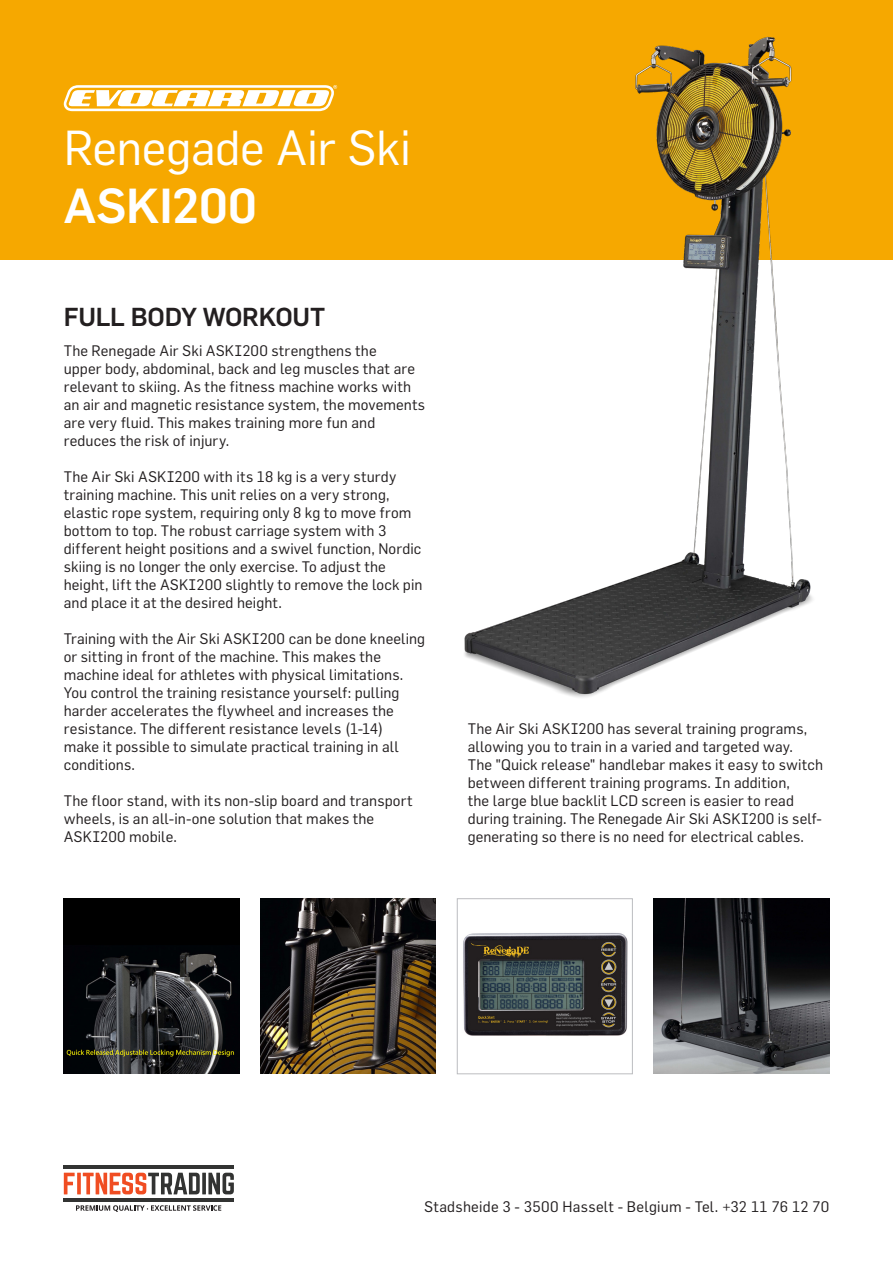
<style>
.page{position:relative;width:893px;height:1263px;background:#fff}
.page>*{position:absolute;margin:0;border:0;box-sizing:border-box;transform-origin:0 0}
.t1{font:48.15px "Flama";letter-spacing:-.01em;color:#fff}
.t2{font:500 48.15px "Flama";letter-spacing:-.005em;color:#fff}
.t3{font:500 25.5px "Flama";letter-spacing:-.015em;color:#231f20}
.t4{font:15px/18px "Flama";letter-spacing:.005em;color:#231f20}
</style>
<div class="page">
<div style="left:0;top:0;width:893px;height:259px;background:#f6a800"></div>
<svg style="left:64px;top:85px;width:273px;height:26px"></svg>
<img style="left:457px;top:36px;width:362px;height:662px">
<svg style="left:64px;top:1173px;width:11px;height:21px"></svg>
<svg style="left:77px;top:1173px;width:4px;height:21px"></svg>
<svg style="left:83px;top:1173px;width:117px;height:21px"></svg>
<svg style="left:202px;top:1173px;width:4px;height:21px"></svg>
<svg style="left:208px;top:1173px;width:26px;height:21px"></svg>
<hr style="left:64px;top:1165px;width:170px;height:4px;background:#323332">
<hr style="left:64px;top:1198px;width:170px;height:4px;background:#323332">
<svg style="left:76px;top:1205px;width:145px;height:7px"></svg>
<img style="left:64px;top:898px;width:175px;height:176px">
<img style="left:260px;top:898px;width:176px;height:176px">
<img style="left:654px;top:898px;width:175px;height:176px">
<img style="left:463px;top:933px;width:165px;height:103px">
<div style="left:457px;top:898px;width:175px;height:176px;border:1px solid #bcbdc0"></div>
<p class="t1" style="left:64px;top:118px;width:349px">Renegade Air Ski</p>
<p class="t2" style="left:64px;top:171px;width:194px">ASKI200</p>
<p class="t3" style="left:64px;top:299px;width:263px">FULL BODY WORKOUT</p>
<p class="t4" style="left:64px;top:341px;width:363px">The Renegade Air Ski ASKI200 strengthens the<br>upper body, abdominal, back and leg muscles that are relevant to skiing. As the fitness machine works with an air and magnetic resistance system, the movements are very fluid. This makes training more fun and reduces the risk of injury.</p>
<p class="t4" style="left:64px;top:467px;width:360px">The Air Ski ASKI200 with its 18 kg is a very sturdy training machine. This unit relies on a very strong, elastic rope system, requiring only 8 kg to move from bottom to top. The robust carriage system with 3 different height positions and a swivel function, Nordic skiing is no longer the only exercise. To adjust the height, lift the ASKI200 slightly to remove the lock pin and place it at the desired height.</p>
<p class="t4" style="left:64px;top:629px;width:363px">Training with the Air Ski ASKI200 can be done kneeling or sitting in front of the machine. This makes the machine ideal for athletes with physical limitations.<br>You control the training resistance yourself: pulling harder accelerates the flywheel and increases the resistance. The different resistance levels (1-14)<br>make it possible to simulate practical training in all conditions.</p>
<p class="t4" style="left:64px;top:791px;width:350px">The floor stand, with its non-slip board and transport wheels, is an all-in-one solution that makes the<br>ASKI200 mobile.</p>
<p class="t4" style="left:468px;top:719px;width:341px">The Air Ski ASKI200 has several training programs, allowing you to train in a varied and targeted way.</p>
<p class="t4" style="left:468px;top:755px;width:357px">The "Quick release" handlebar makes it easy to switch between different training programs. In addition,<br>the large blue backlit LCD screen is easier to read during training. The Renegade Air Ski ASKI200 is self&shy;generating so there is no need for electrical cables.</p>
<p class="t4" style="left:424px;top:1197px;width:406px">Stadsheide 3 - 3500 Hasselt - Belgium - Tel. +32 11 76 12 70</p>
</div>
